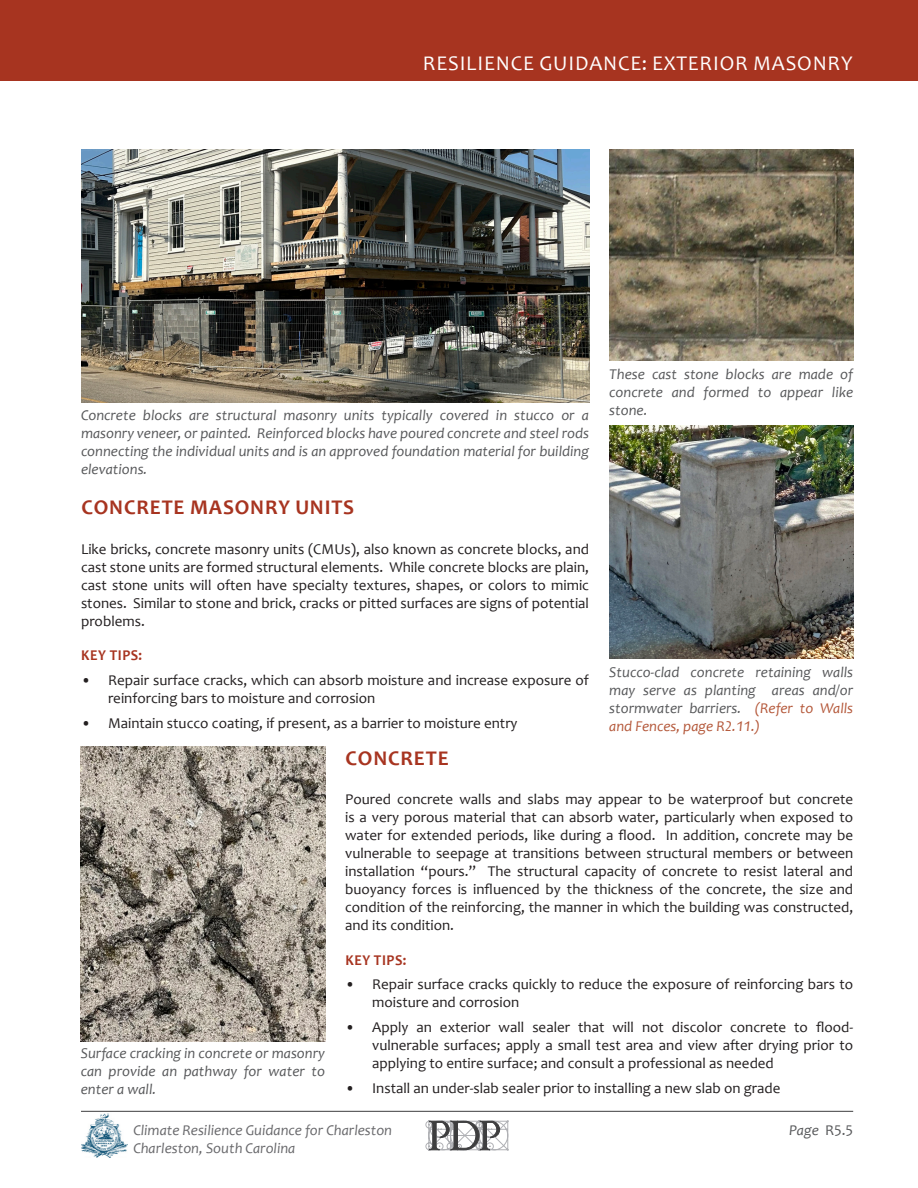
<style>
.page{position:relative;width:918px;height:1188px;background:#fff}
.page>*{position:absolute;margin:0;border:0;box-sizing:border-box;transform-origin:0 0}
.t1{font:21px "Candara";letter-spacing:.04em;color:#fff}
.t2{font:700 21px "Candara";letter-spacing:.04em;color:#a73420}
.t3{font:15px/18px "Candara";color:#231f20;text-align:justify}
.t4{font:italic 15px/18px "Candara";color:#57585a;text-align:justify}
.t5{font:italic 15px/18px "Candara";color:#69696c}
.t6{font:700 15px "Candara";letter-spacing:.04em;color:#a73420;scale:.95 1}
.s1{color:#b4583a}
.s2{font-style:normal}
</style>
<div class="page">
<img style="left:81px;top:1113px;width:47px;height:45px">
<svg style="left:426px;top:1120px;width:83px;height:31px"></svg>
<div style="left:0;top:0;width:918px;height:81px;background:#a73420"></div>
<hr style="left:81px;top:1111px;width:772px;height:1px;background:#3e3e3f">
<img style="left:81px;top:149px;width:508px;height:254px">
<img style="left:609px;top:149px;width:244px;height:211px">
<img style="left:609px;top:426px;width:244px;height:232px">
<img style="left:81px;top:747px;width:244px;height:294px">
<h1 class="t1" style="left:423px;top:50px;width:431px">RESILIENCE GUIDANCE: EXTERIOR MASONRY</h1>
<p class="t4" style="left:81px;top:406px;width:510px">Concrete blocks are structural masonry units typically covered in stucco or a masonry veneer, or painted. Reinforced blocks have poured concrete and steel rods connecting the individual units and is an approved foundation material for building elevations.</p>
<h1 class="t2" style="left:81px;top:494px;width:274px">CONCRETE MASONRY UNITS</h1>
<p class="t3" style="left:81px;top:540px;width:510px">Like bricks, concrete masonry units (CMUs), also known as concrete blocks, and cast stone units are formed structural elements. While concrete blocks are plain, cast stone units will often have specialty textures, shapes, or colors to mimic stones. Similar to stone and brick, cracks or pitted surfaces are signs of potential problems.</p>
<p class="t6" style="left:81px;top:646px;width:66px">KEY TIPS:</p>
<p class="t3" style="left:108px;top:671px;width:483px;text-indent:-27px">• Repair surface cracks, which can absorb moisture and increase exposure of reinforcing bars to moisture and corrosion</p>
<p class="t3" style="left:81px;top:714px;width:438px">• Maintain stucco coating, if present, as a barrier to moisture entry</p>
<p class="t4" style="left:609px;top:365px;width:245px">These cast stone blocks are made of concrete and formed to appear like stone.</p>
<p class="t4" style="left:609px;top:663px;width:245px">Stucco-clad concrete retaining walls may serve as planting areas and/or stormwater barriers. <span class="s1">(Refer to Walls and Fences, page R2.11.)</span></p>
<p class="t4" style="left:81px;top:1044px;width:246px">Surface cracking in concrete or masonry can provide an pathway for water to enter a wall.</p>
<h1 class="t2" style="left:346px;top:745px;width:105px">CONCRETE</h1>
<p class="t3" style="left:345px;top:790px;width:510px">Poured concrete walls and slabs may appear to be waterproof but concrete is a very porous material that can absorb water, particularly when exposed to water for extended periods, like during a flood. In addition, concrete may be vulnerable to seepage at transitions between structural members or between installation “pours.” The structural capacity of concrete to resist lateral and buoyancy forces is influenced by the thickness of the concrete, the size and condition of the reinforcing, the manner in which the building was constructed, and its condition.</p>
<p class="t6" style="left:345px;top:951px;width:66px">KEY TIPS:</p>
<p class="t3" style="left:372px;top:975px;width:483px;text-indent:-27px">• Repair surface cracks quickly to reduce the exposure of reinforcing bars to moisture and corrosion</p>
<p class="t3" style="left:372px;top:1018px;width:483px;text-indent:-27px">• Apply an exterior wall sealer that will not discolor concrete to flood&shy;vulnerable surfaces; apply a small test area and view after drying prior to applying to entire surface; and consult a professional as needed</p>
<p class="t3" style="left:345px;top:1079px;width:437px">• Install an under-slab sealer prior to installing a new slab on grade</p>
<p class="t5" style="left:133px;top:1121px;width:260px">Climate Resilience Guidance for Charleston<br>Charleston, South Carolina</p>
<p class="t4" style="left:789px;top:1121px;width:66px">Page <span class="s2">R5.5</span></p>
</div>
